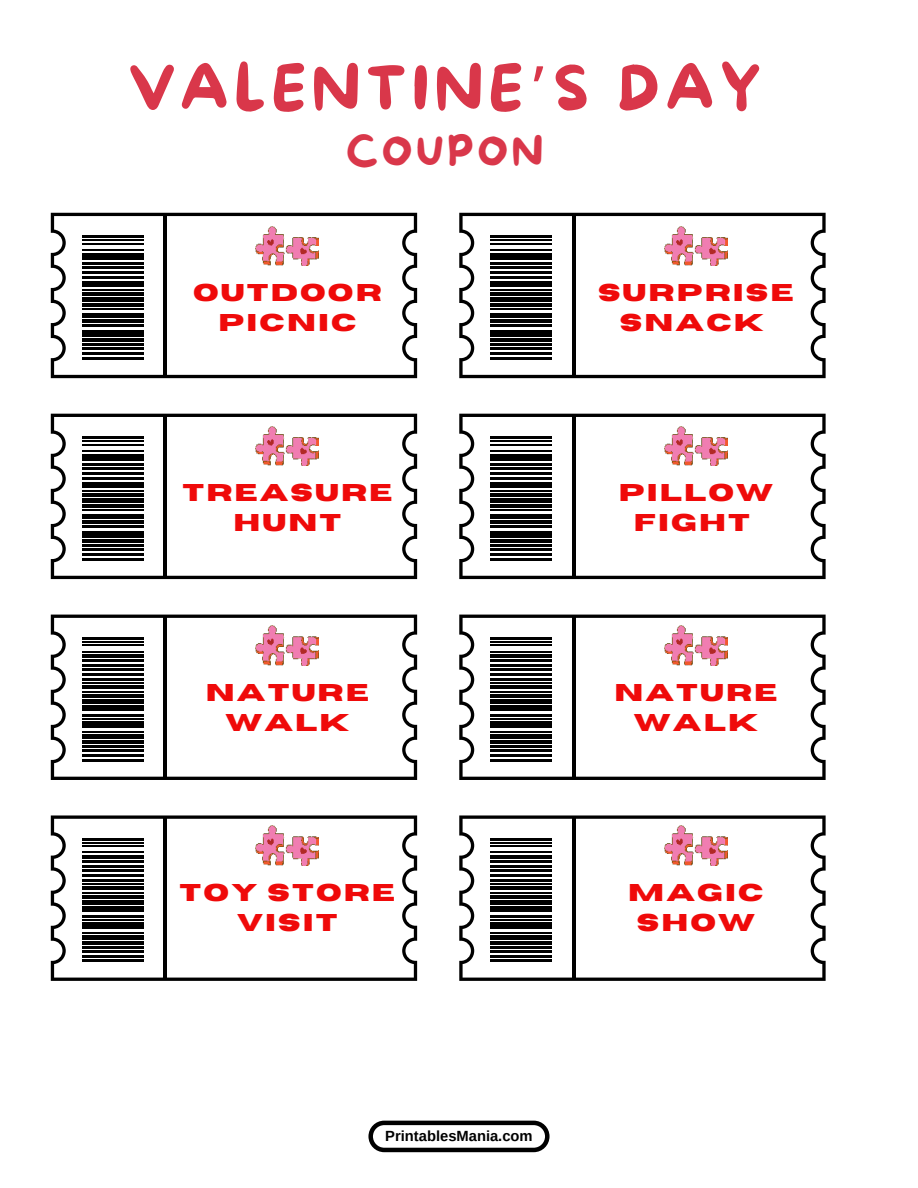
<style>
.page{position:relative;width:918px;height:1188px;background:#fff}
.page>*{position:absolute;margin:0;border:0;box-sizing:border-box;transform-origin:0 0}
.t1{font:61.2px "More Sugar";letter-spacing:.09em;color:#d9374a}
.t2{font:39.6px "More Sugar";letter-spacing:.09em;color:#d9374a}
.t3{font:700 24.15px/30.2px "Horizon";letter-spacing:.09em;color:#ef0a0a;text-align:center}
.t4{font:700 14.7px "Arimo";color:#000}
.s1{font-family:"Noto Sans Gurmukhi"}
</style>
<div class="page">
<svg style="left:368px;top:1121px;width:181px;height:31px"></svg>
<svg style="left:51px;top:213px;width:366px;height:165px"></svg>
<hr style="left:163px;top:214px;width:4px;height:162px;background:#000">
<svg style="left:51px;top:414px;width:366px;height:165px"></svg>
<hr style="left:163px;top:415px;width:4px;height:162px;background:#000">
<svg style="left:51px;top:615px;width:366px;height:165px"></svg>
<hr style="left:163px;top:616px;width:4px;height:162px;background:#000">
<svg style="left:51px;top:815px;width:366px;height:166px"></svg>
<hr style="left:163px;top:817px;width:4px;height:162px;background:#000">
<svg style="left:459px;top:213px;width:367px;height:165px"></svg>
<hr style="left:572px;top:214px;width:3px;height:162px;background:#000">
<svg style="left:459px;top:414px;width:367px;height:165px"></svg>
<hr style="left:572px;top:415px;width:3px;height:162px;background:#000">
<svg style="left:459px;top:615px;width:367px;height:165px"></svg>
<hr style="left:572px;top:616px;width:3px;height:162px;background:#000">
<svg style="left:459px;top:815px;width:367px;height:166px"></svg>
<hr style="left:572px;top:817px;width:3px;height:162px;background:#000">
<img style="left:256px;top:226px;width:63px;height:40px">
<img style="left:256px;top:426px;width:63px;height:39px">
<img style="left:256px;top:626px;width:63px;height:39px">
<img style="left:256px;top:826px;width:63px;height:39px">
<img style="left:664px;top:826px;width:63px;height:39px">
<img style="left:664px;top:626px;width:63px;height:39px">
<img style="left:664px;top:426px;width:63px;height:39px">
<img style="left:664px;top:226px;width:63px;height:40px">
<h1 class="t1" style="left:128px;top:40px;width:635px">VALENTINE<span class="s1">’</span>S DAY</h1>
<h2 class="t2" style="left:346px;top:120px;width:199px">COUPON</h2>
<p class="t3" style="left:193px;top:278px;width:190px">OUTDOOR<br>PICNIC</p>
<p class="t3" style="left:182px;top:478px;width:212px">TREASURE<br>HUNT</p>
<p class="t3" style="left:206px;top:678px;width:165px">NATURE<br>WALK</p>
<p class="t3" style="left:180px;top:878px;width:217px">TOY STORE<br>VISIT</p>
<p class="t3" style="left:598px;top:278px;width:197px">SURPRISE<br>SNACK</p>
<p class="t3" style="left:619px;top:478px;width:156px">PILLOW<br>FIGHT</p>
<p class="t3" style="left:614px;top:678px;width:165px">NATURE<br>WALK</p>
<p class="t3" style="left:628px;top:878px;width:137px">MAGIC<br>SHOW</p>
<p class="t4" style="left:385px;top:1126px;width:149px">PrintablesMania.com</p>
</div>
